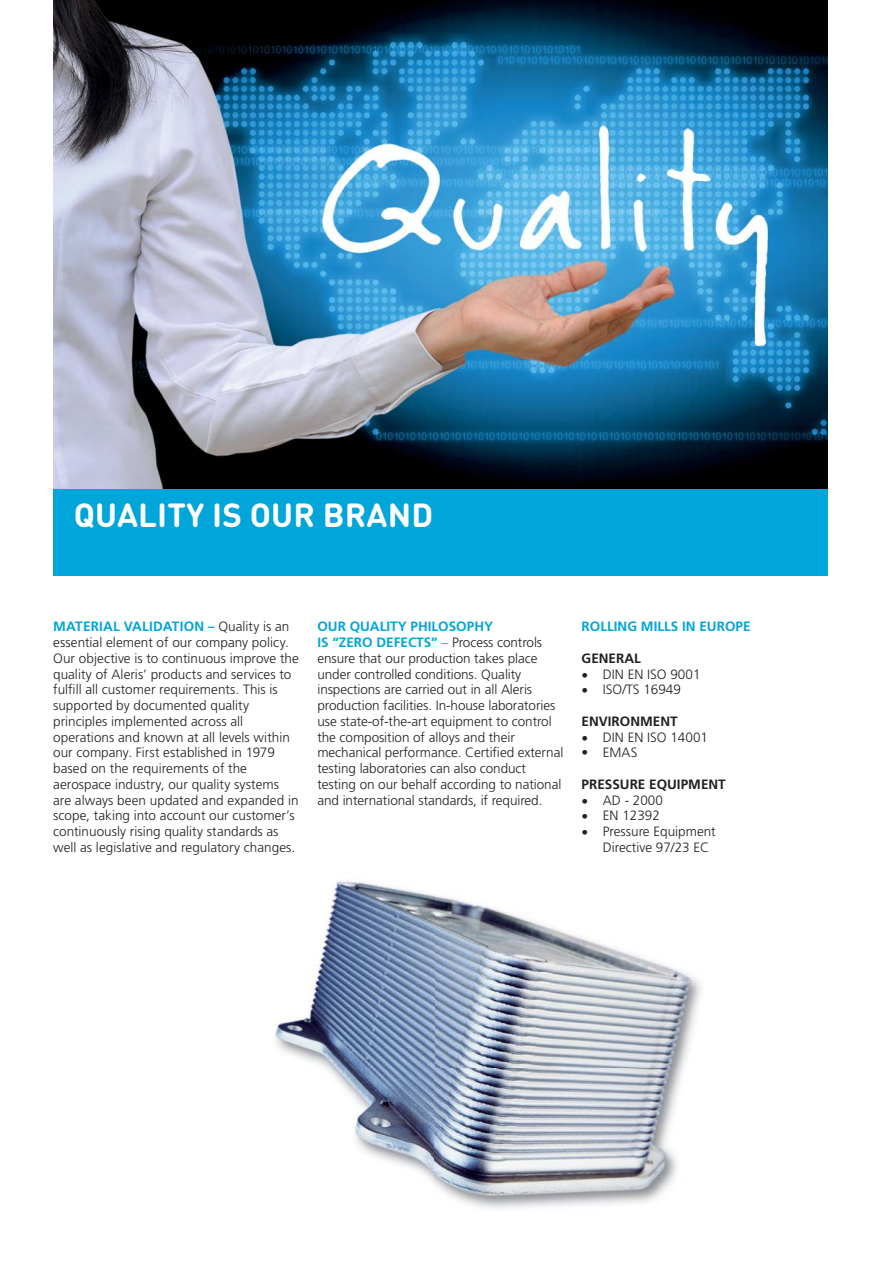
<style>
.page{position:relative;width:881px;height:1263px;background:#fff}
.page>*{position:absolute;margin:0;border:0;box-sizing:border-box;transform-origin:0 0}
.t1{font:700 33px "DIN Round Pro";letter-spacing:.005em;color:#fff}
.t2{font:300 13.5px/15.8px "Frutiger";color:#231f20}
.t3{font:700 13.5px "Frutiger";color:#231f20}
.t4{font:700 13.5px "Frutiger";color:#00a5d9}
.s1{font-weight:700;color:#00a5d9}
.s2{color:#00a5d9}
</style>
<div class="page">
<img style="left:275px;top:881px;width:426px;height:327px">
<img style="left:53px;top:0;width:774px;height:489px">
<div style="left:53px;top:489px;width:774px;height:87px;background:#00a5d9"></div>
<h1 class="t1" style="left:74px;top:503px;width:361px">QUALITY IS OUR BRAND</h1>
<p class="t2" style="left:53px;top:620px;width:247px"><span class="s1">MATERIAL VALIDATION –</span> Quality is an essential element of our company policy.<br>Our objective is to continuous improve the quality of Aleris’ products and services to fulfill all customer requirements. This is supported by documented quality principles implemented across all operations and known at all levels within our company. First established in 1979 based on the requirements of the aerospace industry, our quality systems are always been updated and expanded in scope, taking into account our customer’s continuously rising quality standards as well as legislative and regulatory changes.</p>
<p class="t2" style="left:317px;top:620px;width:247px"><span class="s1">OUR QUALITY PHILOSOPHY<br>IS “ZERO DEFECTS”</span> <span class="s2">–</span> Process controls ensure that our production takes place under controlled conditions. Quality inspections are carried out in all Aleris production facilities. In-house laboratories use state-of-the-art equipment to control the composition of alloys and their mechanical performance. Certified external testing laboratories can also conduct testing on our behalf according to national and international standards, if required.</p>
<p class="t4" style="left:581px;top:621px;width:170px">ROLLING MILLS IN EUROPE</p>
<p class="t3" style="left:581px;top:653px;width:61px">GENERAL</p>
<p class="t2" style="left:581px;top:667px;width:120px">• DIN EN ISO 9001</p>
<p class="t2" style="left:581px;top:683px;width:101px">• ISO/TS 16949</p>
<p class="t3" style="left:581px;top:716px;width:98px">ENVIRONMENT</p>
<p class="t2" style="left:581px;top:730px;width:128px">• DIN EN ISO 14001</p>
<p class="t2" style="left:581px;top:746px;width:57px">• EMAS</p>
<p class="t3" style="left:581px;top:779px;width:146px">PRESSURE EQUIPMENT</p>
<p class="t2" style="left:581px;top:793px;width:83px">• AD - 2000</p>
<p class="t2" style="left:581px;top:809px;width:80px">• EN 12392</p>
<p class="t2" style="left:602px;top:825px;width:114px;text-indent:-21px">• Pressure Equipment<br>Directive 97/23 EC</p>
</div>
